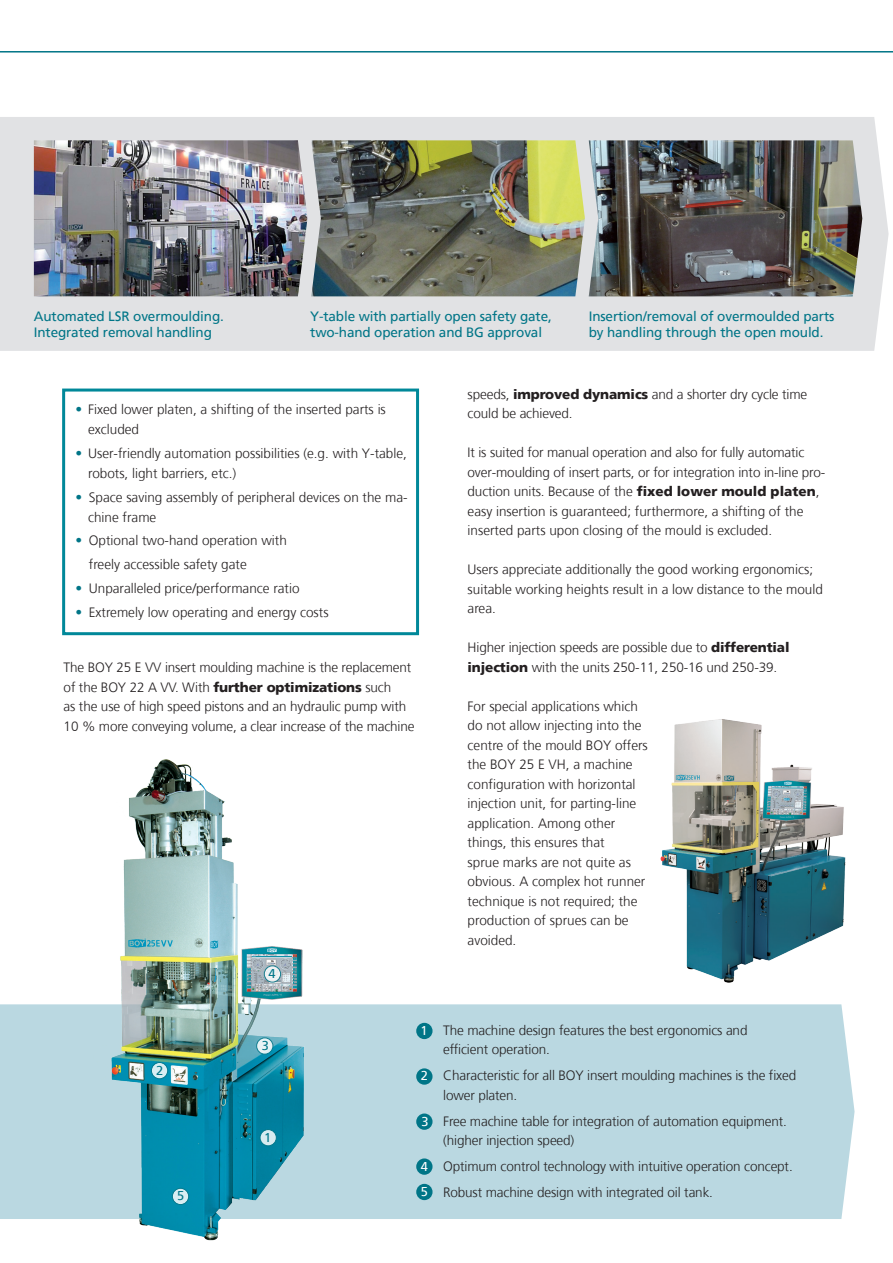
<style>
.page{position:relative;width:893px;height:1263px;background:#fff}
.page>*{position:absolute;margin:0;border:0;box-sizing:border-box;transform-origin:0 0}
.t1{font:300 13.5px/19.5px "Frutiger";color:#231f20}
.t2{font:13.5px/16.2px "Frutiger";letter-spacing:-.01em;color:#007587}
.t3{font:12.75px "Frutiger";color:#007587}
.t4{font:12.75px/25.5px "Frutiger";color:#fff}
.s1{font-weight:400;color:#007587}
.s2{font-family:"Frutiger LT";font-weight:900}
</style>
<div class="page">
<div style="left:0;top:1004px;width:855px;height:215px;background:#bad8e1"></div>
<img style="left:55px;top:759px;width:306px;height:482px">
<hr style="left:0;top:51px;width:893px;height:2px;background:#007587">
<div style="left:62px;top:388px;width:357px;height:247px;background:#fff;border:3px solid #089"></div>
<svg style="left:260px;top:1129px;width:16px;height:17px"></svg>
<div style="left:260px;top:1129px;width:17px;height:17px;border:1px solid #007587;border-radius:50%"></div>
<svg style="left:264px;top:966px;width:17px;height:16px"></svg>
<div style="left:264px;top:965px;width:17px;height:17px;border:1px solid #007587;border-radius:50%"></div>
<svg style="left:172px;top:1188px;width:17px;height:16px"></svg>
<div style="left:172px;top:1188px;width:17px;height:17px;border:1px solid #007587;border-radius:50%"></div>
<svg style="left:151px;top:1062px;width:17px;height:17px"></svg>
<div style="left:151px;top:1062px;width:17px;height:17px;border:1px solid #007587;border-radius:50%"></div>
<svg style="left:257px;top:1038px;width:16px;height:16px"></svg>
<div style="left:256px;top:1037px;width:17px;height:17px;border:1px solid #007587;border-radius:50%"></div>
<img style="left:660px;top:719px;width:186px;height:264px">
<div style="left:0;top:117px;width:889px;height:234px;background:#e1e2e4"></div>
<img style="left:34px;top:140px;width:273px;height:156px">
<img style="left:311px;top:140px;width:274px;height:156px">
<img style="left:589px;top:140px;width:273px;height:156px">
<div style="left:416px;top:1023px;width:16px;height:16px;background:#007587;border-radius:50%"></div>
<div style="left:416px;top:1068px;width:16px;height:17px;background:#007587;border-radius:50%"></div>
<div style="left:416px;top:1113px;width:16px;height:17px;background:#007587;border-radius:50%"></div>
<div style="left:416px;top:1158px;width:16px;height:17px;background:#007587;border-radius:50%"></div>
<div style="left:416px;top:1184px;width:16px;height:16px;background:#007587;border-radius:50%"></div>
<p class="t2" style="left:34px;top:308px;width:192px">Automated LSR overmoulding.<br>Integrated removal handling</p>
<p class="t2" style="left:310px;top:308px;width:243px">Y-table with partially open safety gate, two-hand operation and BG approval</p>
<p class="t2" style="left:589px;top:308px;width:247px">Insertion/removal of overmoulded parts by handling through the open mould.</p>
<p class="t1" style="left:88px;top:400px;width:299px;text-indent:-13px"><span class="s1">•</span> Fixed lower platen, a shifting of the inserted parts is excluded</p>
<p class="t1" style="left:88px;top:443px;width:320px;text-indent:-13px"><span class="s1">•</span> User-friendly automation possibilities (e.g. with Y-table, robots, light barriers, etc.)</p>
<p class="t1" style="left:88px;top:487px;width:321px;text-indent:-13px"><span class="s1">•</span> Space saving assembly of peripheral devices on the ma&shy;chine frame</p>
<p class="t1" style="left:89px;top:529px;width:200px;line-height:23.7px;text-indent:-14px"><span class="s1">•</span> Optional two-hand operation with freely accessible safety gate</p>
<p class="t1" style="left:75px;top:579px;width:226px"><span class="s1">•</span> Unparalleled price/performance ratio</p>
<p class="t1" style="left:75px;top:603px;width:255px"><span class="s1">•</span> Extremely low operating and energy costs</p>
<p class="t1" style="left:64px;top:658px;width:352px">The BOY 25 E VV insert moulding machine is the replacement of the BOY 22 A VV. With <span class="s2">further optimizations</span> such<br>as the use of high speed pistons and an hydraulic pump with 10 % more conveying volume, a clear increase of the machine</p>
<p class="t3" style="left:268px;top:966px;width:9px">4</p>
<p class="t1" style="left:468px;top:385px;width:341px">speeds, <span class="s2">improved dynamics</span> and a shorter dry cycle time could be achieved.</p>
<p class="t1" style="left:468px;top:443px;width:359px">It is suited for manual operation and also for fully automatic over-moulding of insert parts, or for integration into in-line pro&shy;duction units. Because of the <span class="s2">fixed lower mould platen</span>, easy insertion is guaranteed; furthermore, a shifting of the inserted parts upon closing of the mould is excluded.</p>
<p class="t1" style="left:468px;top:560px;width:357px">Users appreciate additionally the good working ergonomics; suitable working heights result in a low distance to the mould area.</p>
<p class="t1" style="left:468px;top:638px;width:323px">Higher injection speeds are possible due to <span class="s2">differential injection</span> with the units 250-11, 250-16 und 250-39.</p>
<p class="t1" style="left:468px;top:696px;width:182px">For special applications which do not allow injecting into the centre of the mould BOY offers the BOY 25 E VH, a machine configuration with horizontal injection unit, for parting-line application. Among other things, this ensures that<br>sprue marks are not quite as obvious. A complex hot runner technique is not required; the production of sprues can be avoided.</p>
<p class="t3" style="left:156px;top:1063px;width:9px">2</p>
<p class="t3" style="left:177px;top:1188px;width:9px">5</p>
<p class="t3" style="left:262px;top:1038px;width:9px">3</p>
<p class="t3" style="left:264px;top:1130px;width:9px">1</p>
<p class="t4" style="left:420px;top:1018px;width:9px">1</p>
<p class="t4" style="left:421px;top:1063px;width:9px">2</p>
<p class="t4" style="left:421px;top:1108px;width:9px">3</p>
<p class="t4" style="left:421px;top:1153px;width:9px">4<br>5</p>
<p class="t1" style="left:443px;top:1021px;width:306px">The machine design features the best ergonomics and efficient operation.</p>
<p class="t1" style="left:443px;top:1066px;width:354px">Characteristic for all BOY insert moulding machines is the fixed lower platen.</p>
<p class="t1" style="left:443px;top:1111px;width:345px">Free machine table for integration of automation equipment. (higher injection speed)</p>
<p class="t1" style="left:443px;top:1153px;width:351px;line-height:26px">Optimum control technology with intuitive operation concept.<br>Robust machine design with integrated oil tank.</p>
</div>
